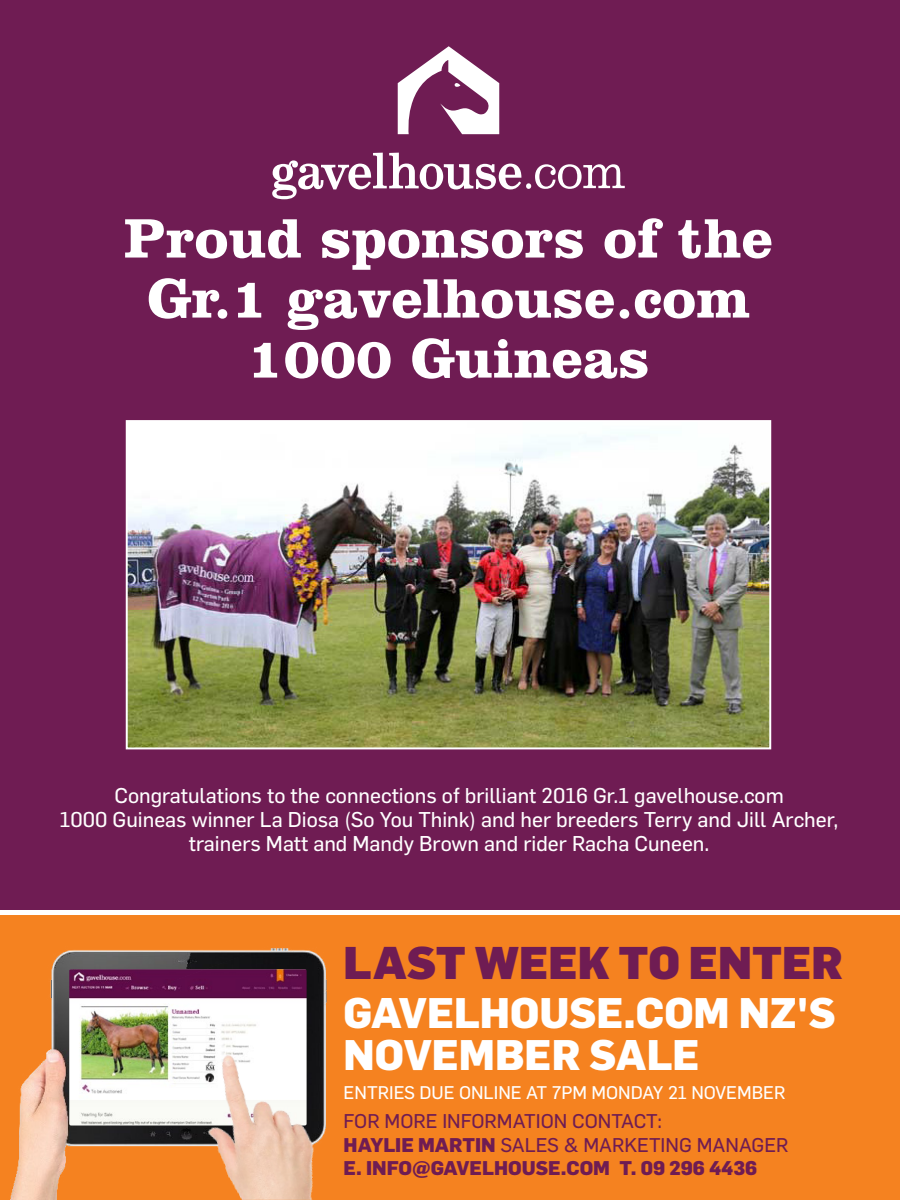
<style>
.page{position:relative;width:900px;height:1200px;background:#fff}
.page>*{position:absolute;margin:0;border:0;box-sizing:border-box;transform-origin:0 0}
.t1{font:700 57px/60px "Clarendon BT";color:#fff;text-align:center}
.t2{font:900 45px "Flama";color:#6f1c53}
.t3{font:800 42px/42px "Flama";color:#fff}
.t4{font:21px/24px "Flama Basic";color:#fff;text-align:center}
.t5{font:19.5px/23.4px "Flama Basic";color:#6f1c53}
.t6{font:800 19.5px "Flama";color:#6f1c53}
.t7{font:18px "Flama Basic";color:#fff}
.s1{font-family:"Flama";font-weight:800}
</style>
<div class="page">
<div style="left:0;top:0;width:900px;height:910px;background:#6f1c53"></div>
<svg style="left:272px;top:46px;width:353px;height:153px"></svg>
<div style="left:0;top:915px;width:900px;height:285px;background:#f58220"></div>
<img style="left:10px;top:950px;width:136px;height:250px">
<img style="left:69px;top:969px;width:77px;height:157px">
<img style="left:146px;top:948px;width:181px;height:252px">
<img style="left:129px;top:423px;width:639px;height:323px">
<div style="left:126px;top:420px;width:645px;height:329px;border:2px solid #fff"></div>
<h1 class="t1" style="left:124px;top:207px;width:650px">Proud sponsors of the<br>Gr.1 gavelhouse.com<br>1000 Guineas</h1>
<p class="t4" style="left:60px;top:783px;width:780px">Congratulations to the connections of brilliant 2016 Gr.1 gavelhouse.com<br>1000 Guineas winner La Diosa (So You Think) and her breeders Terry and Jill Archer, trainers Matt and Mandy Brown and rider Racha Cuneen.</p>
<h2 class="t2" style="left:344px;top:930px;width:501px">LAST WEEK TO ENTER</h2>
<h3 class="t3" style="left:344px;top:989px;width:493px">GAVELHOUSE.COM NZ'S<br>NOVEMBER SALE</h3>
<p class="t7" style="left:344px;top:1080px;width:443px">ENTRIES DUE ONLINE AT 7PM MONDAY 21 NOVEMBER</p>
<p class="t5" style="left:344px;top:1108px;width:446px">FOR MORE INFORMATION CONTACT:<br><span class="s1">HAYLIE MARTIN</span> SALES &amp; MARKETING MANAGER</p>
<p class="t6" style="left:344px;top:1154px;width:415px">E. INFO@GAVELHOUSE.COM T. 09 296 4436</p>
</div>
